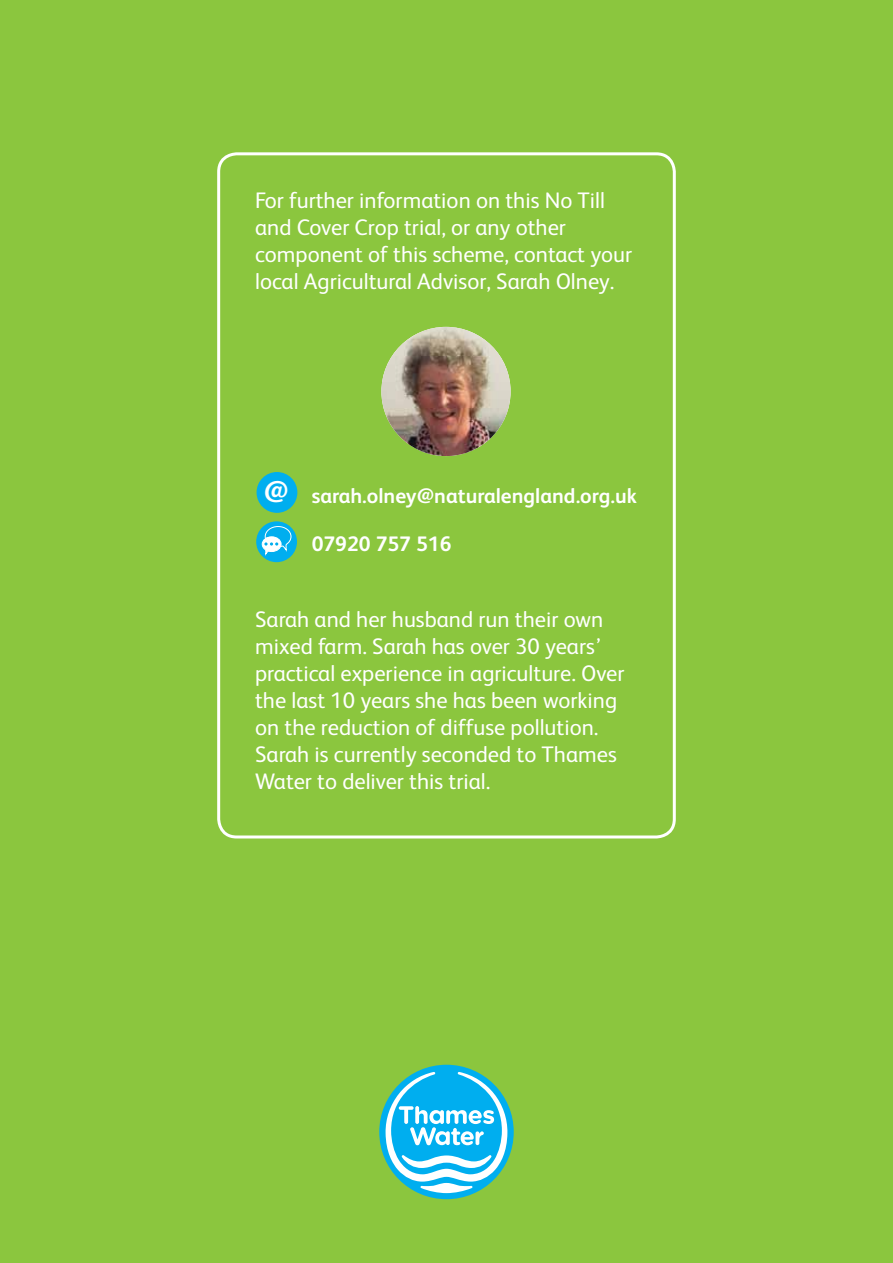
<style>
.page{position:relative;width:893px;height:1263px;background:#8bc63e}
.page>*{position:absolute;margin:0;border:0;box-sizing:border-box;transform-origin:0 0}
.t1{font:700 30px "FS Albert";color:#fff}
.t2{font:22.5px/27px "FS Albert";color:#fff}
.t3{font:700 21px "FS Albert";color:#fff}
</style>
<div class="page">
<div style="left:379px;top:1065px;width:135px;height:134px;background:#00aeef;border-radius:50%"></div>
<svg style="left:385px;top:1072px;width:123px;height:121px"></svg>
<div style="left:217px;top:152px;width:459px;height:686px;border:3px solid #fff;border-radius:18px"></div>
<img style="left:381px;top:327px;width:130px;height:129px;border-radius:64px">
<div style="left:257px;top:472px;width:40px;height:41px;background:#00aeef;border-radius:50%"></div>
<div style="left:256px;top:521px;width:41px;height:41px;background:#00aeef;border-radius:50%"></div>
<svg style="left:261px;top:525px;width:31px;height:30px"></svg>
<p class="t2" style="left:255px;top:185px;width:378px">For further information on this No Till and Cover Crop trial, or any other component of this scheme, contact your local Agricultural Advisor, Sarah Olney.</p>
<h1 class="t1" style="left:264px;top:471px;width:26px">@</h1>
<p class="t3" style="left:312px;top:482px;width:327px">sarah.olney@naturalengland.org.uk</p>
<p class="t3" style="left:312px;top:530px;width:141px">07920 757 516</p>
<p class="t2" style="left:255px;top:605px;width:371px">Sarah and her husband run their own mixed farm. Sarah has over 30 years’ practical experience in agriculture. Over the last 10 years she has been working on the reduction of diffuse pollution.<br>Sarah is currently seconded to Thames Water to deliver this trial.</p>
</div>
